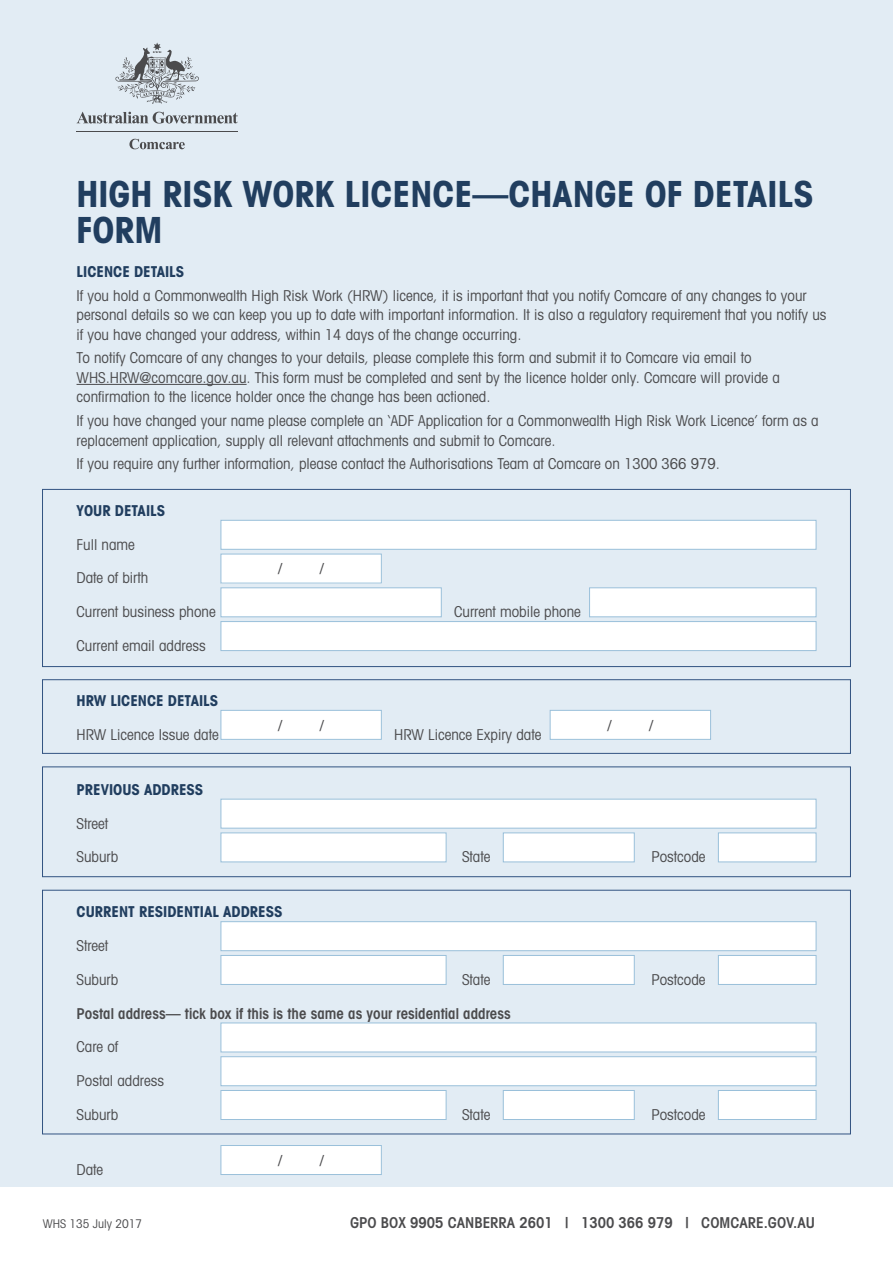
<style>
.page{position:relative;width:893px;height:1263px;background:#fff}
.page>*{position:absolute;margin:0;border:0;box-sizing:border-box;transform-origin:0 0}
.t1{font:700 condensed 36px/36px "Avant Garde";color:#213e5f}
.t2{font:condensed 15px/19.5px "Avant Garde";color:#4b4b4d}
.t3{font:600 condensed 15px "Avant Garde";color:#4b4b4d}
.t4{font:700 condensed 15px "Avant Garde";color:#213e5f}
.t5{font:condensed 12px "Avant Garde";color:#4b4b4d}
</style>
<div class="page">
<div style="left:0;top:0;width:893px;height:1186px;background:#e2ecf4"></div>
<svg style="left:77px;top:112px;width:161px;height:12px"></svg>
<svg style="left:115px;top:43px;width:84px;height:61px"></svg>
<hr style="left:77px;top:131px;width:161px;height:1px;background:#4b4b4d">
<svg style="left:129px;top:139px;width:56px;height:10px"></svg>
<hr style="left:77px;top:384px;width:170px;height:1px;background:#4b4b4d">
<div style="left:221px;top:520px;width:595px;height:30px;background:#fff;border:1px solid #9ac0da"></div>
<div style="left:221px;top:554px;width:160px;height:29px;background:#fff"></div>
<div style="left:221px;top:554px;width:161px;height:29px;border:1px solid #9ac0da"></div>
<div style="left:221px;top:587px;width:221px;height:30px;background:#fff;border:1px solid #9ac0da"></div>
<div style="left:589px;top:587px;width:227px;height:30px;background:#fff;border:1px solid #9ac0da"></div>
<div style="left:221px;top:621px;width:595px;height:30px;background:#fff;border:1px solid #9ac0da"></div>
<div style="left:221px;top:710px;width:160px;height:29px;background:#fff"></div>
<div style="left:221px;top:710px;width:161px;height:30px;border:1px solid #9ac0da"></div>
<div style="left:550px;top:710px;width:161px;height:29px;background:#fff"></div>
<div style="left:550px;top:710px;width:161px;height:30px;border:1px solid #9ac0da"></div>
<div style="left:221px;top:799px;width:595px;height:29px;background:#fff;border:1px solid #9ac0da"></div>
<div style="left:221px;top:832px;width:225px;height:30px;background:#fff;border:1px solid #9ac0da"></div>
<div style="left:503px;top:832px;width:132px;height:30px;background:#fff;border:1px solid #9ac0da"></div>
<div style="left:718px;top:832px;width:98px;height:30px;background:#fff;border:1px solid #9ac0da"></div>
<div style="left:221px;top:921px;width:595px;height:30px;background:#fff;border:1px solid #9ac0da"></div>
<div style="left:221px;top:955px;width:225px;height:30px;background:#fff;border:1px solid #9ac0da"></div>
<div style="left:503px;top:955px;width:132px;height:30px;background:#fff;border:1px solid #9ac0da"></div>
<div style="left:718px;top:955px;width:98px;height:30px;background:#fff;border:1px solid #9ac0da"></div>
<div style="left:221px;top:1022px;width:595px;height:30px;background:#fff;border:1px solid #9ac0da"></div>
<div style="left:221px;top:1056px;width:595px;height:30px;background:#fff;border:1px solid #9ac0da"></div>
<div style="left:221px;top:1090px;width:225px;height:30px;background:#fff;border:1px solid #9ac0da"></div>
<div style="left:503px;top:1090px;width:132px;height:30px;background:#fff;border:1px solid #9ac0da"></div>
<div style="left:718px;top:1090px;width:98px;height:30px;background:#fff;border:1px solid #9ac0da"></div>
<div style="left:221px;top:1145px;width:160px;height:29px;background:#fff"></div>
<div style="left:221px;top:1145px;width:161px;height:30px;border:1px solid #9ac0da"></div>
<div style="left:42px;top:489px;width:809px;height:178px;border:1px solid #325381"></div>
<div style="left:42px;top:679px;width:809px;height:75px;border:1px solid #325381"></div>
<div style="left:42px;top:766px;width:809px;height:111px;border:1px solid #325381"></div>
<div style="left:42px;top:890px;width:809px;height:244px;border:1px solid #325381"></div>
<h1 class="t1" style="left:77px;top:175px;width:738px">HIGH RISK WORK LICENCE—CHANGE OF DETAILS<br>FORM</h1>
<h2 class="t4" style="left:77px;top:262px;width:109px">LICENCE DETAILS</h2>
<p class="t2" style="left:77px;top:285px;width:751px">If you hold a Commonwealth High Risk Work (HRW) licence, it is important that you notify Comcare of any changes to your personal details so we can keep you up to date with important information. It is also a regulatory requirement that you notify us if you have changed your address, within 14 days of the change occurring.</p>
<p class="t2" style="left:77px;top:348px;width:705px">To notify Comcare of any changes to your details, please complete this form and submit it to Comcare via email to<br>WHS.HRW@comcare.gov.au. This form must be completed and sent by the licence holder only. Comcare will provide a confirmation to the licence holder once the change has been actioned.</p>
<p class="t2" style="left:77px;top:411px;width:744px">If you have changed your name please complete an ‘ADF Application for a Commonwealth High Risk Work Licence’ form as a replacement application, supply all relevant attachments and submit to Comcare.</p>
<p class="t2" style="left:77px;top:454px;width:645px">If you require any further information, please contact the Authorisations Team at Comcare on 1300 366 979.</p>
<h3 class="t4" style="left:77px;top:501px;width:90px">YOUR DETAILS</h3>
<p class="t2" style="left:77px;top:534px;width:60px">Full name</p>
<p class="t2" style="left:77px;top:568px;width:73px">Date of birth</p>
<p class="t2" style="left:278px;top:559px;width:6px">/</p>
<p class="t2" style="left:320px;top:559px;width:6px">/</p>
<p class="t2" style="left:77px;top:602px;width:141px">Current business phone</p>
<p class="t2" style="left:454px;top:602px;width:128px">Current mobile phone</p>
<p class="t2" style="left:77px;top:635px;width:131px">Current email address</p>
<h3 class="t4" style="left:77px;top:691px;width:143px">HRW LICENCE DETAILS</h3>
<p class="t2" style="left:77px;top:724px;width:144px">HRW Licence Issue date</p>
<p class="t2" style="left:278px;top:715px;width:6px">/</p>
<p class="t2" style="left:320px;top:715px;width:6px">/</p>
<p class="t2" style="left:394px;top:724px;width:149px">HRW Licence Expiry date</p>
<p class="t2" style="left:607px;top:715px;width:6px">/</p>
<p class="t2" style="left:649px;top:715px;width:6px">/</p>
<h3 class="t4" style="left:77px;top:780px;width:128px">PREVIOUS ADDRESS</h3>
<p class="t2" style="left:77px;top:813px;width:33px">Street</p>
<p class="t2" style="left:77px;top:847px;width:43px">Suburb</p>
<p class="t2" style="left:462px;top:847px;width:30px">State</p>
<p class="t2" style="left:651px;top:847px;width:56px">Postcode</p>
<h3 class="t4" style="left:77px;top:902px;width:207px">CURRENT RESIDENTIAL ADDRESS</h3>
<p class="t2" style="left:77px;top:935px;width:33px">Street</p>
<p class="t2" style="left:77px;top:969px;width:43px">Suburb</p>
<p class="t2" style="left:462px;top:969px;width:30px">State</p>
<p class="t2" style="left:651px;top:969px;width:56px">Postcode</p>
<p class="t3" style="left:77px;top:1004px;width:436px">Postal address— tick box if this is the same as your residential address</p>
<p class="t2" style="left:77px;top:1037px;width:43px">Care of</p>
<p class="t2" style="left:77px;top:1071px;width:89px">Postal address</p>
<p class="t2" style="left:77px;top:1104px;width:43px">Suburb</p>
<p class="t2" style="left:462px;top:1104px;width:30px">State</p>
<p class="t2" style="left:651px;top:1104px;width:56px">Postcode</p>
<p class="t2" style="left:77px;top:1159px;width:28px">Date</p>
<p class="t5" style="left:43px;top:1216px;width:101px">WHS 135 July 2017</p>
<p class="t2" style="left:278px;top:1150px;width:6px">/</p>
<p class="t2" style="left:320px;top:1150px;width:6px">/</p>
<p class="t3" style="left:350px;top:1213px;width:220px">GPO BOX 9905 CANBERRA 2601 |</p>
<p class="t3" style="left:581px;top:1213px;width:109px">1300 366 979 |</p>
<p class="t3" style="left:701px;top:1213px;width:115px">COMCARE.GOV.AU</p>
</div>
